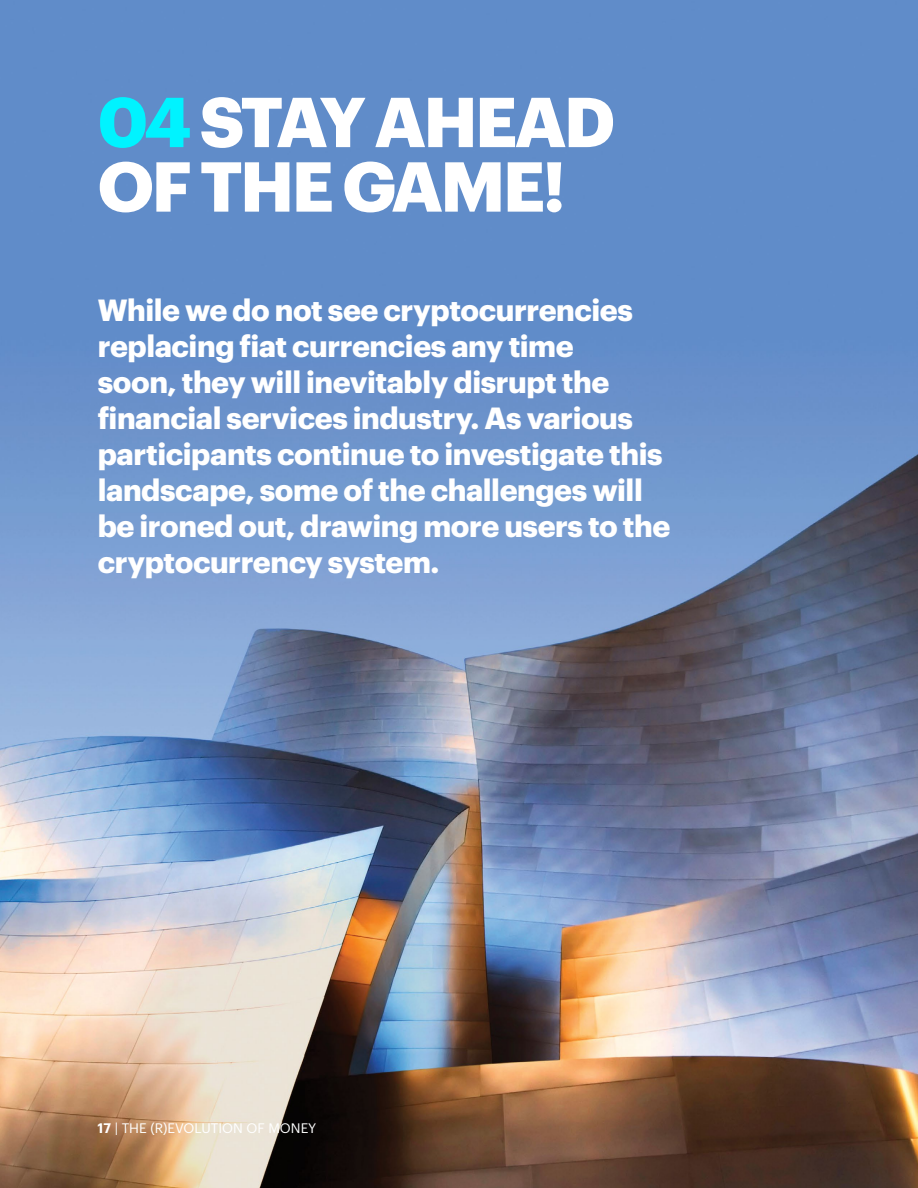
<style>
.page{position:relative;width:918px;height:1188px;background:#fff}
.page>*{position:absolute;margin:0;border:0;box-sizing:border-box;transform-origin:0 0}
.t1{font:700 69px/64.5px "Graphik";letter-spacing:-.035em;color:#fff}
.t2{font:700 30px/36px "Graphik";letter-spacing:-.015em;color:#fff}
.t3{font:13.5px "Graphik";color:#fff}
.s1{color:#00f3ff}
.s2{font-weight:600}
</style>
<div class="page">
<img style="left:0;top:0;width:918px;height:1188px">
<h1 class="t1" style="left:98px;top:84px;width:519px"><span class="s1">04</span> STAY AHEAD<br>OF THE GAME!</h1>
<p class="t2" style="left:98px;top:290px;width:574px">While we do not see cryptocurrencies replacing fiat currencies any time<br>soon, they will inevitably disrupt the financial services industry. As various participants continue to investigate this landscape, some of the challenges will be ironed out, drawing more users to the cryptocurrency system.</p>
<p class="t3" style="left:97px;top:1118px;width:220px"><span class="s2">17</span> | THE (R)EVOLUTION OF MONEY</p>
</div>
